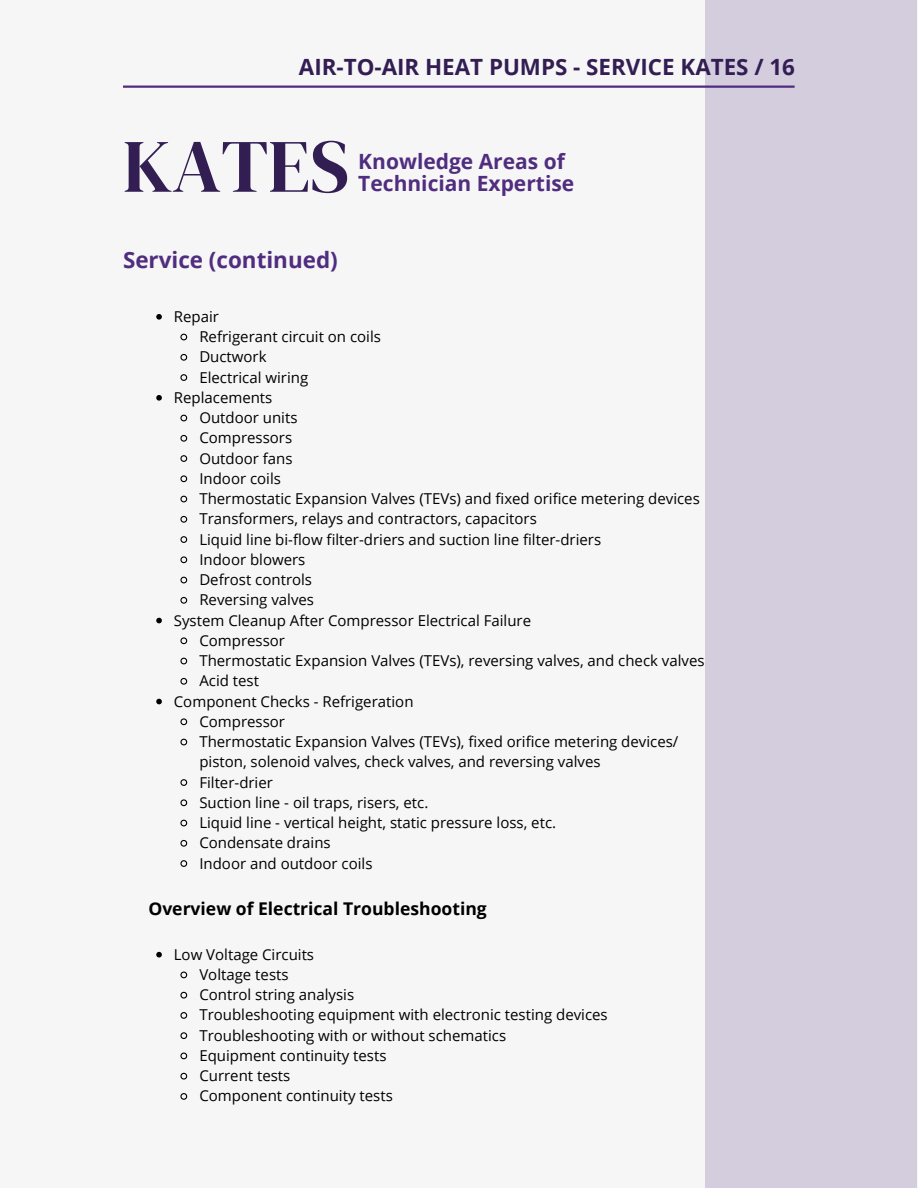
<style>
.page{position:relative;width:918px;height:1188px;background:#f6f6f6}
.page>*{position:absolute;margin:0;border:0;box-sizing:border-box;transform-origin:0 0}
.t1{font:75.3px "DM Serif Display";color:#331e54}
.t2{font:700 22.5px "Open Sans";color:#502d7f}
.t3{font:700 22.35px "Open Sans";color:#331e54}
.t4{font:700 21px/21.3px "Open Sans";color:#502d7f}
.t5{font:700 17.55px "Open Sans";color:#000}
.t6{font:15px/20.2px "Open Sans";color:#000}
</style>
<div class="page">
<div style="left:706px;top:0;width:210px;height:1188px;background:#d4cdde"></div>
<hr style="left:123px;top:86px;width:672px;height:2px;background:#502d7f">
<svg style="left:156px;top:314px;width:6px;height:6px"></svg>
<svg style="left:180px;top:333px;width:8px;height:8px"></svg>
<svg style="left:180px;top:353px;width:8px;height:8px"></svg>
<svg style="left:180px;top:374px;width:8px;height:7px"></svg>
<svg style="left:156px;top:395px;width:6px;height:6px"></svg>
<svg style="left:180px;top:414px;width:8px;height:8px"></svg>
<svg style="left:180px;top:434px;width:8px;height:8px"></svg>
<svg style="left:180px;top:455px;width:8px;height:7px"></svg>
<svg style="left:180px;top:475px;width:8px;height:8px"></svg>
<svg style="left:180px;top:495px;width:8px;height:8px"></svg>
<svg style="left:180px;top:515px;width:8px;height:8px"></svg>
<svg style="left:180px;top:536px;width:8px;height:7px"></svg>
<svg style="left:180px;top:556px;width:8px;height:8px"></svg>
<svg style="left:180px;top:576px;width:8px;height:8px"></svg>
<svg style="left:180px;top:596px;width:8px;height:8px"></svg>
<svg style="left:156px;top:618px;width:6px;height:5px"></svg>
<svg style="left:180px;top:637px;width:8px;height:8px"></svg>
<svg style="left:180px;top:657px;width:8px;height:8px"></svg>
<svg style="left:180px;top:677px;width:8px;height:8px"></svg>
<svg style="left:156px;top:699px;width:6px;height:5px"></svg>
<svg style="left:180px;top:718px;width:8px;height:8px"></svg>
<svg style="left:180px;top:738px;width:8px;height:8px"></svg>
<svg style="left:180px;top:779px;width:8px;height:7px"></svg>
<svg style="left:180px;top:799px;width:8px;height:8px"></svg>
<svg style="left:180px;top:819px;width:8px;height:8px"></svg>
<svg style="left:180px;top:839px;width:8px;height:8px"></svg>
<svg style="left:180px;top:860px;width:8px;height:7px"></svg>
<svg style="left:156px;top:952px;width:6px;height:5px"></svg>
<svg style="left:180px;top:971px;width:8px;height:8px"></svg>
<svg style="left:180px;top:991px;width:8px;height:8px"></svg>
<svg style="left:180px;top:1012px;width:8px;height:7px"></svg>
<svg style="left:180px;top:1032px;width:8px;height:7px"></svg>
<svg style="left:180px;top:1052px;width:8px;height:8px"></svg>
<svg style="left:180px;top:1072px;width:8px;height:8px"></svg>
<svg style="left:180px;top:1093px;width:8px;height:7px"></svg>
<h3 class="t3" style="left:299px;top:51px;width:498px">AIR-TO-AIR HEAT PUMPS - SERVICE KATES / 16</h3>
<h1 class="t1" style="left:123px;top:114px;width:228px">KATES</h1>
<h3 class="t4" style="left:358px;top:150px;width:217px">Knowledge Areas of<br>Technician Expertise</h3>
<h2 class="t2" style="left:123px;top:244px;width:216px">Service (continued)</h2>
<p class="t6" style="left:174px;top:306px;width:47px">Repair</p>
<p class="t6" style="left:199px;top:326px;width:183px">Refrigerant circuit on coils</p>
<p class="t6" style="left:199px;top:346px;width:69px">Ductwork</p>
<p class="t6" style="left:199px;top:367px;width:110px">Electrical wiring</p>
<p class="t6" style="left:174px;top:387px;width:100px">Replacements</p>
<p class="t6" style="left:199px;top:407px;width:100px">Outdoor units</p>
<p class="t6" style="left:199px;top:427px;width:94px">Compressors</p>
<p class="t6" style="left:199px;top:448px;width:95px">Outdoor fans</p>
<p class="t6" style="left:199px;top:468px;width:83px">Indoor coils</p>
<p class="t6" style="left:199px;top:488px;width:502px">Thermostatic Expansion Valves (TEVs) and fixed orifice metering devices</p>
<p class="t6" style="left:199px;top:508px;width:339px">Transformers, relays and contractors, capacitors</p>
<p class="t6" style="left:199px;top:529px;width:403px">Liquid line bi-flow filter-driers and suction line filter-driers</p>
<p class="t6" style="left:199px;top:549px;width:108px">Indoor blowers</p>
<p class="t6" style="left:199px;top:569px;width:114px">Defrost controls</p>
<p class="t6" style="left:199px;top:589px;width:116px">Reversing valves</p>
<p class="t6" style="left:174px;top:610px;width:359px">System Cleanup After Compressor Electrical Failure</p>
<p class="t6" style="left:199px;top:630px;width:87px">Compressor</p>
<p class="t6" style="left:199px;top:650px;width:507px">Thermostatic Expansion Valves (TEVs), reversing valves, and check valves</p>
<p class="t6" style="left:199px;top:670px;width:61px">Acid test</p>
<p class="t6" style="left:174px;top:691px;width:241px">Component Checks - Refrigeration</p>
<p class="t6" style="left:199px;top:711px;width:87px">Compressor</p>
<p class="t6" style="left:199px;top:731px;width:481px">Thermostatic Expansion Valves (TEVs), fixed orifice metering devices/</p>
<p class="t6" style="left:199px;top:751px;width:403px">piston, solenoid valves, check valves, and reversing valves</p>
<p class="t6" style="left:199px;top:772px;width:75px">Filter-drier</p>
<p class="t6" style="left:199px;top:792px;width:230px">Suction line - oil traps, risers, etc.</p>
<p class="t6" style="left:199px;top:812px;width:358px">Liquid line - vertical height, static pressure loss, etc.</p>
<p class="t6" style="left:199px;top:832px;width:133px">Condensate drains</p>
<p class="t6" style="left:199px;top:853px;width:175px">Indoor and outdoor coils</p>
<p class="t5" style="left:148px;top:896px;width:340px">Overview of Electrical Troubleshooting</p>
<p class="t6" style="left:199px;top:944px;width:410px;text-indent:-26px">Low Voltage Circuits<br>Voltage tests<br>Control string analysis<br>Troubleshooting equipment with electronic testing devices<br>Troubleshooting with or without schematics<br>Equipment continuity tests<br>Current tests<br>Component continuity tests</p>
</div>
